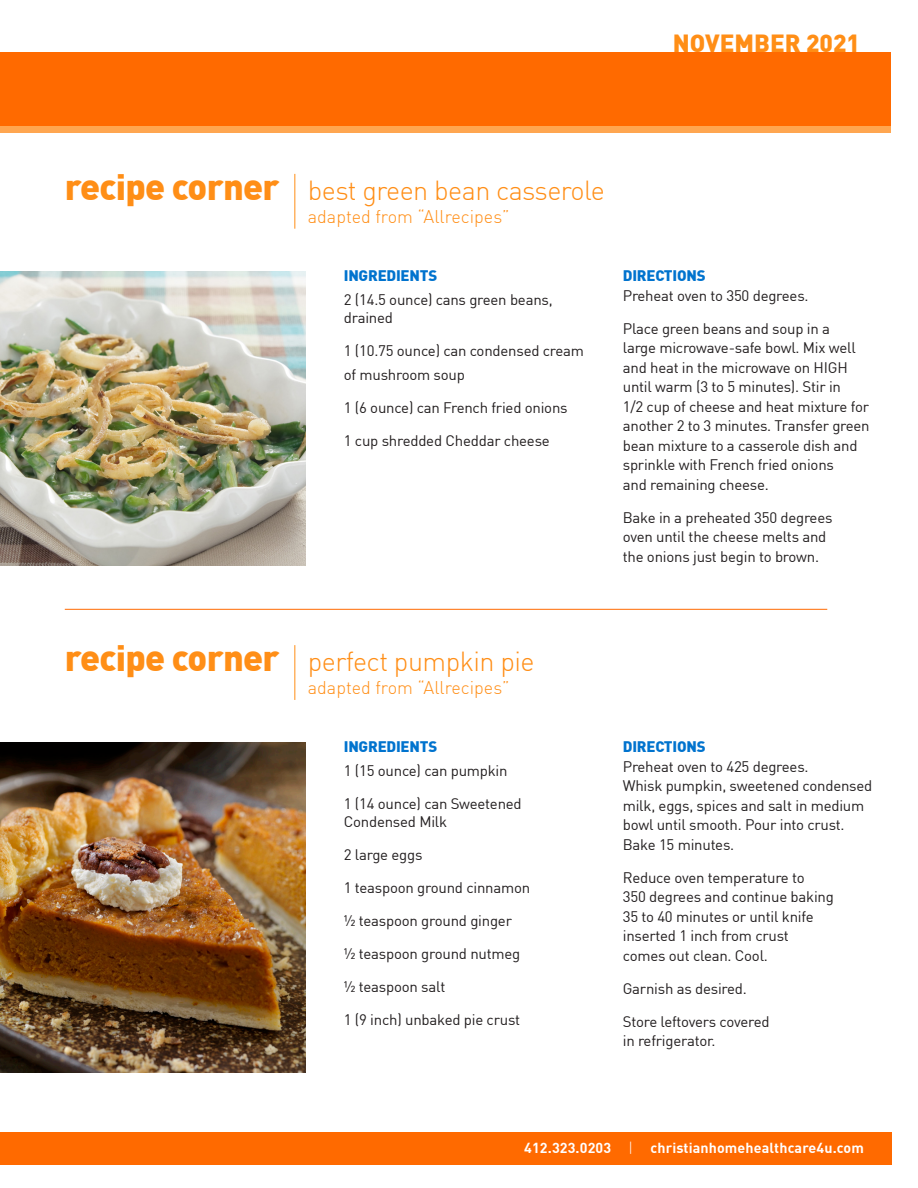
<style>
.page{position:relative;width:918px;height:1188px;background:#fff}
.page>*{position:absolute;margin:0;border:0;box-sizing:border-box;transform-origin:0 0}
.t1{font:300 27px "DIN";letter-spacing:-.02em;color:#ff8e16}
.t2{font:900 24.3px "DIN";color:#ff8e16}
.t3{font:300 18px "DIN";color:#ff8e16}
.Body_Copy{font:15px/19.5px "DIN";letter-spacing:-.015em;color:#231f20}
.t4{font:700 14.25px "DIN";letter-spacing:.01em;color:#fff}
.t5{font:500 12px "DIN";letter-spacing:-.02em;color:#fff}
.s1{font-weight:900;font-size:36px}
.s2{font-weight:900;color:#0073ce}
.s3{font-weight:300}
</style>
<div class="page">
<svg style="left:0;top:125px;width:891px;height:7px;background:#ff9d44"></svg>
<div style="left:0;top:52px;width:891px;height:73px;background:#ff6a00"></div>
<div style="left:1px;top:1132px;width:891px;height:32px;background:#ff6a00"></div>
<hr style="left:295px;top:174px;width:1px;height:55px;background:#ff8e16">
<hr style="left:295px;top:645px;width:1px;height:55px;background:#ff8e16">
<img style="left:0;top:271px;width:306px;height:295px">
<img style="left:0;top:742px;width:306px;height:330px">
<hr style="left:65px;top:609px;width:762px;height:1px;background:#ff6a00">
<h2 class="t2" style="left:673px;top:27px;width:189px">NOVEMBER 2021</h2>
<p class="t1" style="left:65px;top:173px;width:541px"><span class="s1">recipe corner</span> best green bean casserole</p>
<p class="t3" style="left:308px;top:205px;width:203px">adapted from “Allrecipes”</p>
<p class="Body_Copy" style="left:344px;top:263px;width:210px;line-height:24px"><span class="s2">INGREDIENTS<br></span>2 (14.5 ounce) cans green beans,</p>
<p class="Body_Copy" style="left:344px;top:308px;width:51px">drained</p>
<p class="Body_Copy" style="left:344px;top:338px;width:242px;line-height:24px">1 (10.75 ounce) can condensed cream of mushroom soup</p>
<p class="Body_Copy" style="left:344px;top:397px;width:225px">1 (6 ounce) can French fried onions</p>
<p class="Body_Copy" style="left:344px;top:430px;width:208px">1 cup shredded Cheddar cheese</p>
<p class="Body_Copy" style="left:623px;top:266px;width:187px"><span class="s2">DIRECTIONS<br></span>Preheat oven to 350 degrees.</p>
<p class="Body_Copy" style="left:623px;top:318px;width:248px">Place green beans and soup in a<br>large microwave-safe bowl. Mix well and heat in the microwave on HIGH until warm (3 to 5 minutes). Stir in<br>1/2 cup of cheese and heat mixture for another 2 to 3 minutes. Transfer green bean mixture to a casserole dish and sprinkle with French fried onions<br>and remaining cheese.</p>
<p class="Body_Copy" style="left:623px;top:507px;width:211px">Bake in a preheated 350 degrees oven until the cheese melts and the onions just begin to brown.</p>
<p class="t1" style="left:65px;top:644px;width:471px"><span class="s1">recipe corner</span> perfect pumpkin pie</p>
<p class="t3" style="left:308px;top:677px;width:203px">adapted from “Allrecipes”</p>
<p class="Body_Copy" style="left:344px;top:735px;width:165px;line-height:24px"><span class="s2">INGREDIENTS<br></span>1 (15 ounce) can pumpkin</p>
<p class="Body_Copy" style="left:344px;top:795px;width:179px;line-height:18px">1 (14 ounce) can Sweetened<br>Condensed Milk</p>
<p class="Body_Copy" style="left:344px;top:845px;width:80px">2 large eggs</p>
<p class="Body_Copy" style="left:344px;top:878px;width:188px">1 teaspoon ground cinnamon</p>
<p class="Body_Copy" style="left:344px;top:911px;width:170px">½ teaspoon ground ginger</p>
<p class="Body_Copy" style="left:344px;top:943px;width:178px">½ teaspoon ground nutmeg</p>
<p class="Body_Copy" style="left:344px;top:976px;width:103px">½ teaspoon salt</p>
<p class="Body_Copy" style="left:344px;top:1009px;width:178px">1 (9 inch) unbaked pie crust</p>
<p class="Body_Copy" style="left:623px;top:737px;width:251px"><span class="s2">DIRECTIONS<br></span>Preheat oven to 425 degrees.<br>Whisk pumpkin, sweetened condensed milk, eggs, spices and salt in medium bowl until smooth. Pour into crust.<br>Bake 15 minutes.</p>
<p class="Body_Copy" style="left:623px;top:867px;width:213px">Reduce oven temperature to<br>350 degrees and continue baking<br>35 to 40 minutes or until knife inserted 1 inch from crust comes out clean. Cool.</p>
<p class="Body_Copy" style="left:623px;top:978px;width:126px">Garnish as desired.</p>
<p class="Body_Copy" style="left:623px;top:1011px;width:148px">Store leftovers covered in refrigerator.</p>
<p class="t4" style="left:629px;top:1139px;width:237px"><span class="s3">|</span> christianhomehealthcare4u.com</p>
<p class="t4" style="left:524px;top:1139px;width:89px">412.323.0203</p>
<p class="t5" style="left:595px;top:1143px;width:101px"><span class="s3">|</span> tel 412.323.0203</p>
<p class="t5" style="left:706px;top:1143px;width:182px"><span class="s3">|</span> christianhomehealthcare4u.com</p>
</div>
